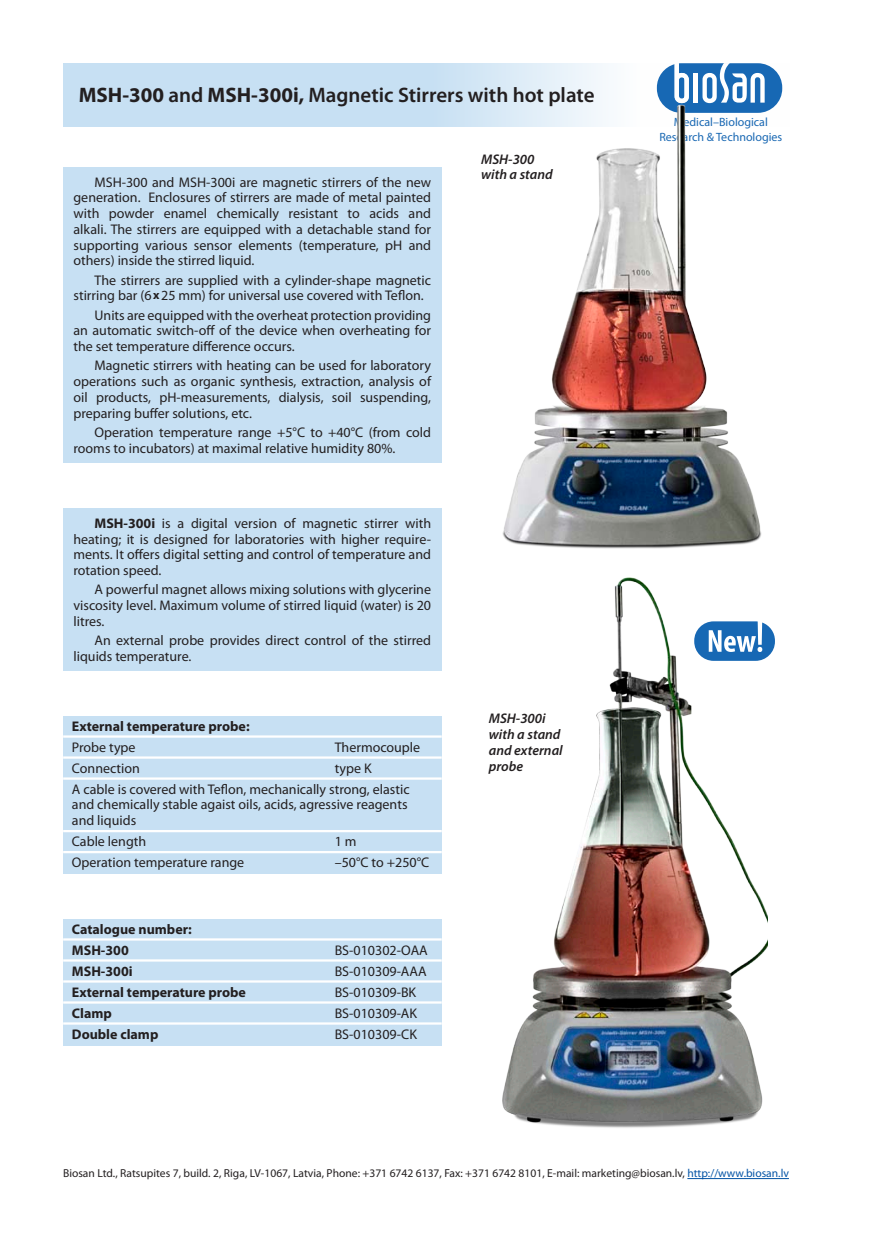
<style>
.page{position:relative;width:874px;height:1241px;background:#fff}
.page>*{position:absolute;margin:0;border:0;box-sizing:border-box;transform-origin:0 0}
.Heading_Product{font:600 21px "Myriad Pro";color:#231f20}
.Body{font:14px/15.8px "Myriad Pro";color:#231f20;text-align:justify}
.Spec_Cat_numb{font:14px/15.8px "Myriad Pro";color:#231f20}
.Spec_Cat_numb-2{font:700 14px "Myriad Pro";color:#231f20}
.t1{font:italic 600 14px "Myriad Pro";color:#231f20}
.Specification_first{font:700 14px "Myriad Pro";color:#231f20}
.t2{font:12.08px "Myriad Pro";color:#1968b3}
.t3{font:11.55px "Myriad Pro";color:#231f20}
.s1{font-weight:700}
.s2{font-weight:700;font-size:12.25px}
.s3{color:#0353a5}
</style>
<div class="page">
<svg style="left:63px;top:63px;width:720px;height:63px;background:#cfe4f4"></svg>
<hr style="left:687px;top:1177px;width:101px;height:1px;background:#0353a5">
<svg style="left:656px;top:63px;width:125px;height:50px"></svg>
<div style="left:63px;top:167px;width:378px;height:296px;background:#c7e0f3"></div>
<div style="left:63px;top:919px;width:378px;height:126px;background:#c7e0f3"></div>
<hr style="left:63px;top:938px;width:378px;height:2px;background:#fff">
<hr style="left:63px;top:959px;width:378px;height:2px;background:#fff">
<hr style="left:63px;top:980px;width:378px;height:2px;background:#fff">
<hr style="left:63px;top:1001px;width:378px;height:2px;background:#fff">
<hr style="left:63px;top:1022px;width:378px;height:2px;background:#fff">
<img style="left:502px;top:577px;width:264px;height:551px">
<img style="left:492px;top:103px;width:276px;height:446px">
<div style="left:63px;top:508px;width:378px;height:163px;background:#c7e0f3"></div>
<div style="left:63px;top:716px;width:378px;height:158px;background:#c7e0f3"></div>
<hr style="left:63px;top:735px;width:378px;height:2px;background:#fff">
<hr style="left:63px;top:756px;width:378px;height:2px;background:#fff">
<hr style="left:63px;top:777px;width:378px;height:2px;background:#fff">
<hr style="left:63px;top:829px;width:378px;height:3px;background:#fff">
<hr style="left:63px;top:850px;width:378px;height:3px;background:#fff">
<svg style="left:694px;top:621px;width:80px;height:39px"></svg>
<p class="Heading_Product" style="left:79px;top:82px;width:517px"><span class="s1">MSH-300</span> and <span class="s1">MSH-300i,</span> Magnetic Stirrers with hot plate</p>
<p class="Body" style="left:73px;top:174px;width:359px;text-indent:21px">MSH-300 and MSH-300i are magnetic stirrers of the new generation. Enclosures of stirrers are made of metal painted with powder enamel chemically resistant to acids and alkali. The stirrers are equipped with a detachable stand for supporting various sensor elements (temperature, pH and others) inside the stirred liquid.</p>
<p class="Body" style="left:73px;top:272px;width:359px;text-indent:21px">The stirrers are supplied with a cylinder-shape magnetic stirring bar (6 <span class="s2">x</span>25 mm) for universal use covered with Teflon.</p>
<p class="Body" style="left:73px;top:307px;width:359px;text-indent:21px">Units are equipped with the overheat protection providing an automatic switch-off of the device when overheating for the set temperature difference occurs.</p>
<p class="Body" style="left:73px;top:357px;width:359px;text-indent:21px">Magnetic stirrers with heating can be used for laboratory operations such as organic synthesis, extraction, analysis of oil products, pH-measurements, dialysis, soil suspending, preparing buffer solutions, etc.</p>
<p class="Body" style="left:73px;top:424px;width:359px;text-indent:21px">Operation temperature range +5°С to +40°С (from cold rooms to incubators) at maximal relative humidity 80%.</p>
<p class="Body" style="left:73px;top:515px;width:359px;text-indent:21px"><span class="s1">MSH-300i</span> is a digital version of magnetic stirrer with heating; it is designed for laboratories with higher require&shy;ments. It offers digital setting and control of temperature and rotation speed.</p>
<p class="Body" style="left:73px;top:581px;width:359px;text-indent:21px">A powerful magnet allows mixing solutions with glycerine viscosity level. Maximum volume of stirred liquid (water) is 20 litres.</p>
<p class="Body" style="left:73px;top:632px;width:359px;text-indent:21px">An external probe provides direct control of the stirred liquids temperature.</p>
<p class="Specification_first" style="left:72px;top:716px;width:179px">External temperature probe:</p>
<p class="Spec_Cat_numb" style="left:72px;top:738px;width:65px">Probe type</p>
<p class="Spec_Cat_numb" style="left:334px;top:738px;width:87px">Thermocouple</p>
<p class="Spec_Cat_numb" style="left:72px;top:759px;width:70px">Connection</p>
<p class="Spec_Cat_numb" style="left:334px;top:759px;width:38px">type K</p>
<p class="Spec_Cat_numb" style="left:72px;top:780px;width:339px">A cable is covered with Teflon, mechanically strong, elastic and chemically stable agaist oils, acids, agressive reagents and liquids</p>
<p class="Spec_Cat_numb" style="left:72px;top:833px;width:76px">Cable length</p>
<p class="Spec_Cat_numb" style="left:334px;top:833px;width:23px">1 m</p>
<p class="Spec_Cat_numb" style="left:72px;top:854px;width:174px">Operation temperature range</p>
<p class="Spec_Cat_numb" style="left:334px;top:854px;width:96px">–50°С to +250°С</p>
<p class="Specification_first" style="left:72px;top:919px;width:121px">Catalogue number:</p>
<p class="Spec_Cat_numb-2" style="left:72px;top:940px;width:58px">MSH-300</p>
<p class="Spec_Cat_numb" style="left:334px;top:941px;width:95px">BS-010302-OAA</p>
<p class="Spec_Cat_numb-2" style="left:72px;top:961px;width:62px">MSH-300i</p>
<p class="Spec_Cat_numb" style="left:334px;top:962px;width:93px">BS-010309-AAA</p>
<p class="Spec_Cat_numb-2" style="left:72px;top:982px;width:175px">External temperature probe</p>
<p class="Spec_Cat_numb" style="left:334px;top:983px;width:83px">BS-010309-BK</p>
<p class="Spec_Cat_numb-2" style="left:72px;top:1003px;width:41px">Clamp</p>
<p class="Spec_Cat_numb" style="left:334px;top:1004px;width:84px">BS-010309-AK</p>
<p class="Spec_Cat_numb-2" style="left:72px;top:1024px;width:88px">Double clamp</p>
<p class="Spec_Cat_numb" style="left:334px;top:1025px;width:84px">BS-010309-CK</p>
<p class="t1" style="left:481px;top:150px;width:55px">MSH-300</p>
<p class="t1" style="left:481px;top:166px;width:73px">with a stand</p>
<p class="t1" style="left:488px;top:709px;width:58px">MSH-300i</p>
<p class="t1" style="left:488px;top:725px;width:73px">with a stand</p>
<p class="t1" style="left:488px;top:741px;width:75px">and external</p>
<p class="t1" style="left:488px;top:757px;width:36px">probe</p>
<p class="t2" style="left:673px;top:115px;width:96px">Medical–Biological</p>
<p class="t2" style="left:659px;top:129px;width:124px">Research &amp; Technologies</p>
<p class="t3" style="left:63px;top:1166px;width:727px">Biosan Ltd., Ratsupites 7, build. 2, Riga, LV-1067, Latvia, Phone: +371 6742 6137, Fax: +371 6742 8101, E-mail: marketing@biosan.lv, <span class="s3">http://www.biosan.lv</span></p>
</div>
